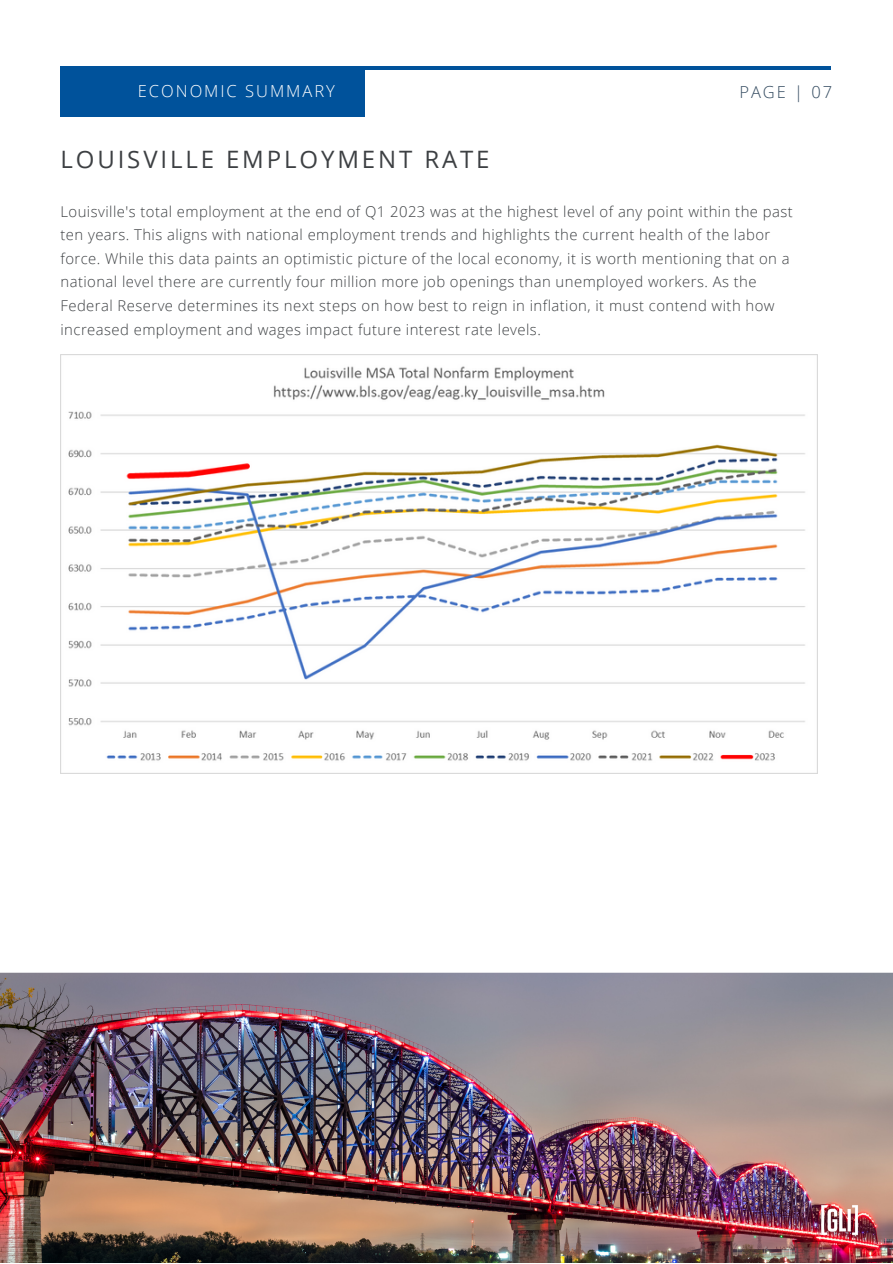
<style>
.page{position:relative;width:893px;height:1264px;background:#fff}
.page>*{position:absolute;margin:0;border:0;box-sizing:border-box;transform-origin:0 0}
.t1{font:24px "Open Sans";letter-spacing:.12em;color:#3d4043}
.t2{font:300 16.5px "Open Sans";letter-spacing:.12em;color:#fff}
.t3{font:300 16.5px "Open Sans";letter-spacing:.12em;color:#364d62}
.t4{font:300 14.85px/23.5px "Open Sans";letter-spacing:.03em;color:#3d4043}
</style>
<div class="page">
<hr style="left:60px;top:66px;width:770px;height:4px;background:#00529b">
<img style="left:0;top:972px;width:892px;height:290px">
<img style="left:817px;top:1200px;width:43px;height:37px">
<div style="left:60px;top:70px;width:305px;height:47px;background:#00529b"></div>
<img style="left:60px;top:355px;width:757px;height:418px">
<p class="t2" style="left:138px;top:79px;width:198px">ECONOMIC SUMMARY</p>
<p class="t3" style="left:739px;top:81px;width:94px">PAGE | 07</p>
<p class="t1" style="left:60px;top:142px;width:430px">LOUISVILLE EMPLOYMENT RATE</p>
<p class="t4" style="left:60px;top:199px;width:733px">Louisville's total employment at the end of Q1 2023 was at the highest level of any point within the past ten years. This aligns with national employment trends and highlights the current health of the labor force. While this data paints an optimistic picture of the local economy, it is worth mentioning that on a national level there are currently four million more job openings than unemployed workers. As the Federal Reserve determines its next steps on how best to reign in inflation, it must contend with how increased employment and wages impact future interest rate levels.</p>
</div>
